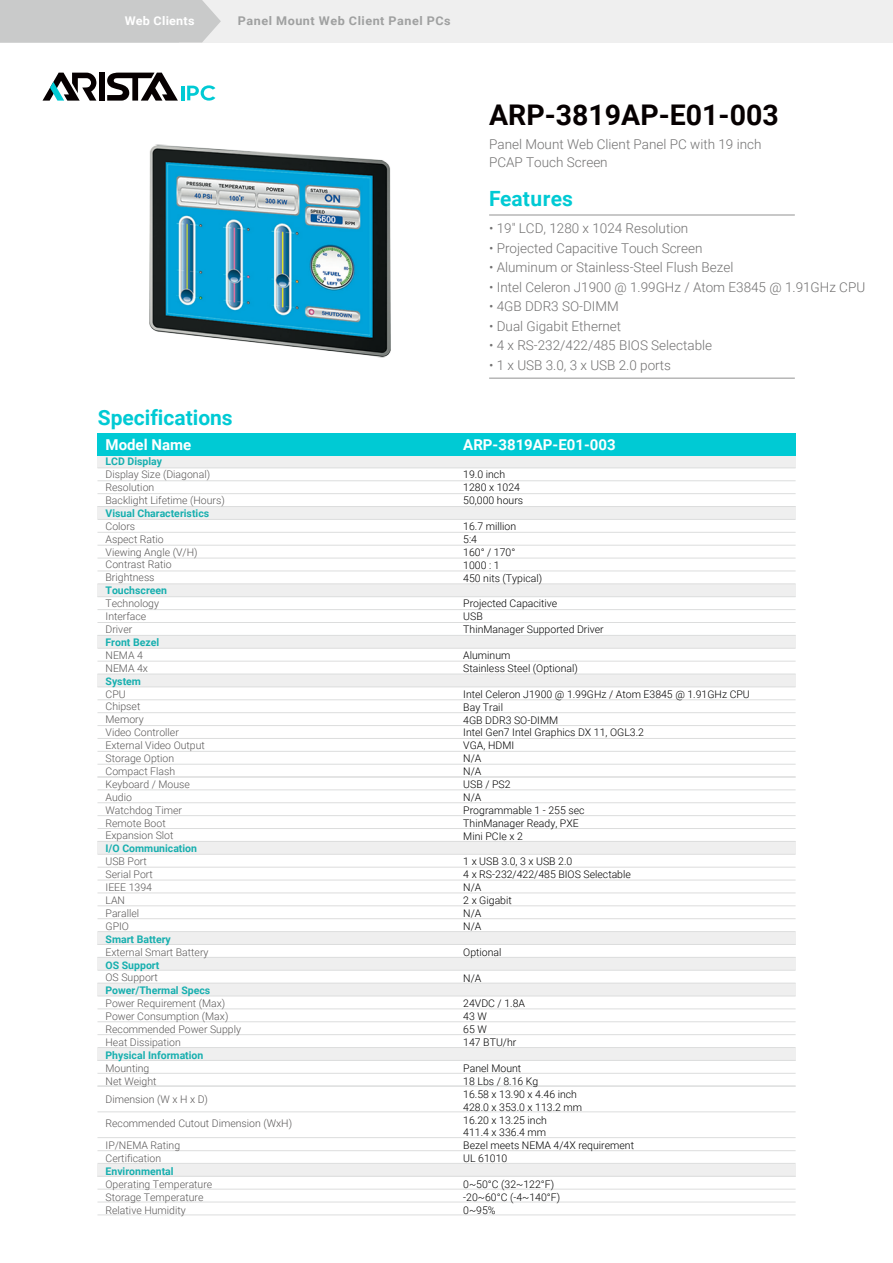
<style>
.page{position:relative;width:893px;height:1263px;background:#fff}
.page>*{position:absolute;margin:0;border:0;box-sizing:border-box;transform-origin:0 0}
.t1{font:700 28.5px "Roboto";color:#060001}
.t2{font:700 21px "Roboto";color:#00cad4}
.t3{font:700 15px "Roboto";color:#fff}
.t4{font:300 13.5px/18px "Roboto";color:#727171}
.t5{font:700 12px "Roboto";letter-spacing:.04em;color:#9fa0a0;scale:1.05 1}
.t6{font:700 12px "Roboto";letter-spacing:.02em;color:#fff;scale:1.05 1}
.t7{font:300 10.5px/12.9px "Roboto";color:#000}
.t8{font:300 10.5px/12.9px "Roboto";color:#595757}
.t9{font:700 10.5px "Roboto";color:#17afaf}
</style>
<div class="page">
<hr style="left:489px;top:214px;width:306px;height:2px;background:#9fa0a0">
<hr style="left:489px;top:378px;width:306px;height:1px;background:#9fa0a0">
<div style="left:97px;top:434px;width:699px;height:22px;background:#00cad4"></div>
<div style="left:97px;top:456px;width:699px;height:12px;background:#efefef"></div>
<div style="left:97px;top:506px;width:699px;height:13px;background:#efefef"></div>
<div style="left:97px;top:584px;width:699px;height:13px;background:#efefef"></div>
<div style="left:97px;top:635px;width:699px;height:13px;background:#efefef"></div>
<div style="left:97px;top:674px;width:699px;height:13px;background:#efefef"></div>
<div style="left:97px;top:841px;width:698px;height:13px;background:#efefef"></div>
<div style="left:97px;top:931px;width:699px;height:13px;background:#efefef"></div>
<div style="left:97px;top:957px;width:699px;height:13px;background:#efefef"></div>
<div style="left:97px;top:983px;width:699px;height:13px;background:#efefef"></div>
<div style="left:97px;top:1047px;width:699px;height:13px;background:#efefef"></div>
<div style="left:97px;top:1163px;width:699px;height:13px;background:#efefef"></div>
<hr style="left:97px;top:480px;width:699px;height:1px;background:#dcdddd">
<hr style="left:97px;top:493px;width:699px;height:1px;background:#dcdddd">
<hr style="left:97px;top:467px;width:699px;height:1px;background:#dcdddd">
<hr style="left:97px;top:506px;width:699px;height:1px;background:#dcdddd">
<hr style="left:97px;top:519px;width:699px;height:1px;background:#dcdddd">
<hr style="left:97px;top:532px;width:699px;height:1px;background:#dcdddd">
<hr style="left:97px;top:545px;width:699px;height:1px;background:#dcdddd">
<hr style="left:97px;top:558px;width:699px;height:1px;background:#dcdddd">
<hr style="left:97px;top:571px;width:699px;height:1px;background:#dcdddd">
<hr style="left:97px;top:583px;width:699px;height:1px;background:#dcdddd">
<hr style="left:97px;top:596px;width:699px;height:1px;background:#dcdddd">
<hr style="left:97px;top:609px;width:699px;height:1px;background:#dcdddd">
<hr style="left:97px;top:622px;width:699px;height:1px;background:#dcdddd">
<hr style="left:97px;top:635px;width:699px;height:1px;background:#dcdddd">
<hr style="left:97px;top:648px;width:699px;height:1px;background:#dcdddd">
<hr style="left:97px;top:661px;width:699px;height:1px;background:#dcdddd">
<hr style="left:97px;top:674px;width:699px;height:1px;background:#dcdddd">
<hr style="left:97px;top:686px;width:699px;height:1px;background:#dcdddd">
<hr style="left:97px;top:699px;width:699px;height:1px;background:#dcdddd">
<hr style="left:97px;top:712px;width:699px;height:1px;background:#dcdddd">
<hr style="left:97px;top:725px;width:699px;height:1px;background:#dcdddd">
<hr style="left:97px;top:738px;width:699px;height:1px;background:#dcdddd">
<hr style="left:97px;top:751px;width:699px;height:1px;background:#dcdddd">
<hr style="left:97px;top:764px;width:699px;height:1px;background:#dcdddd">
<hr style="left:97px;top:789px;width:699px;height:1px;background:#dcdddd">
<hr style="left:97px;top:802px;width:699px;height:1px;background:#dcdddd">
<hr style="left:97px;top:777px;width:699px;height:1px;background:#dcdddd">
<hr style="left:97px;top:815px;width:699px;height:1px;background:#dcdddd">
<hr style="left:97px;top:828px;width:699px;height:1px;background:#dcdddd">
<hr style="left:97px;top:841px;width:699px;height:1px;background:#dcdddd">
<hr style="left:97px;top:854px;width:699px;height:1px;background:#dcdddd">
<hr style="left:97px;top:867px;width:699px;height:1px;background:#dcdddd">
<hr style="left:97px;top:880px;width:699px;height:1px;background:#dcdddd">
<hr style="left:97px;top:892px;width:699px;height:1px;background:#dcdddd">
<hr style="left:97px;top:905px;width:699px;height:1px;background:#dcdddd">
<hr style="left:97px;top:918px;width:699px;height:1px;background:#dcdddd">
<hr style="left:97px;top:931px;width:699px;height:1px;background:#dcdddd">
<hr style="left:97px;top:944px;width:699px;height:1px;background:#dcdddd">
<hr style="left:97px;top:957px;width:699px;height:1px;background:#dcdddd">
<hr style="left:97px;top:970px;width:699px;height:1px;background:#dcdddd">
<hr style="left:97px;top:983px;width:699px;height:1px;background:#dcdddd">
<hr style="left:97px;top:996px;width:699px;height:1px;background:#dcdddd">
<hr style="left:97px;top:1008px;width:699px;height:1px;background:#dcdddd">
<hr style="left:97px;top:1021px;width:699px;height:1px;background:#dcdddd">
<hr style="left:97px;top:1034px;width:699px;height:1px;background:#dcdddd">
<hr style="left:97px;top:1047px;width:699px;height:1px;background:#dcdddd">
<hr style="left:97px;top:1060px;width:699px;height:1px;background:#dcdddd">
<hr style="left:97px;top:1073px;width:699px;height:1px;background:#dcdddd">
<hr style="left:97px;top:1111px;width:699px;height:1px;background:#dcdddd">
<hr style="left:97px;top:1086px;width:699px;height:1px;background:#dcdddd">
<hr style="left:97px;top:1137px;width:699px;height:1px;background:#dcdddd">
<hr style="left:97px;top:1163px;width:699px;height:1px;background:#dcdddd">
<hr style="left:97px;top:1176px;width:699px;height:1px;background:#dcdddd">
<hr style="left:97px;top:1150px;width:699px;height:1px;background:#dcdddd">
<hr style="left:97px;top:1189px;width:699px;height:1px;background:#dcdddd">
<hr style="left:97px;top:1202px;width:699px;height:1px;background:#dcdddd">
<hr style="left:97px;top:1214px;width:699px;height:1px;background:#dcdddd">
<img style="left:149px;top:144px;width:242px;height:214px">
<div style="left:99px;top:73px;width:6px;height:28px;background:#060001"></div>
<svg style="left:43px;top:73px;width:53px;height:28px"></svg>
<svg style="left:107px;top:73px;width:71px;height:28px"></svg>
<hr style="left:181px;top:86px;width:3px;height:14px;background:#00cad4">
<svg style="left:187px;top:85px;width:28px;height:16px"></svg>
<div style="left:179px;top:0;width:714px;height:43px;background:#efefef"></div>
<div style="left:0;top:0;width:221px;height:43px;background:#c9caca"></div>
<p class="t6" style="left:125px;top:12px;width:68px">Web Clients</p>
<p class="t5" style="left:238px;top:12px;width:204px">Panel Mount Web Client Panel PCs</p>
<h1 class="t1" style="left:489px;top:95px;width:291px">ARP-3819AP-E01-003</h1>
<p class="t4" style="left:489px;top:135px;width:274px">Panel Mount Web Client Panel PC with 19 inch<br>PCAP Touch Screen</p>
<h2 class="t2" style="left:489px;top:184px;width:85px">Features</h2>
<p class="t4" style="left:489px;top:219px;width:201px">• 19" LCD, 1280 x 1024 Resolution</p>
<p class="t4" style="left:489px;top:238px;width:215px">• Projected Capacitive Touch Screen</p>
<p class="t4" style="left:489px;top:258px;width:246px">• Aluminum or Stainless-Steel Flush Bezel</p>
<p class="t4" style="left:489px;top:277px;width:378px">• Intel Celeron J1900 @ 1.99GHz / Atom E3845 @ 1.91GHz CPU</p>
<p class="t4" style="left:489px;top:297px;width:131px">• 4GB DDR3 SO-DIMM</p>
<p class="t4" style="left:489px;top:316px;width:134px">• Dual Gigabit Ethernet</p>
<p class="t4" style="left:489px;top:336px;width:225px">• 4 x RS-232/422/485 BIOS Selectable</p>
<p class="t4" style="left:489px;top:355px;width:183px">• 1 x USB 3.0, 3 x USB 2.0 ports</p>
<h2 class="t2" style="left:98px;top:403px;width:136px">Specifications</h2>
<h3 class="t3" style="left:106px;top:434px;width:87px">Model Name</h3>
<h3 class="t3" style="left:463px;top:434px;width:154px">ARP-3819AP-E01-003</h3>
<p class="t9" style="left:106px;top:454px;width:58px">LCD Display</p>
<p class="t8" style="left:106px;top:467px;width:121px">Display Size (Diagonal)<br>Resolution<br>Backlight Lifetime (Hours)</p>
<p class="t9" style="left:106px;top:506px;width:105px">Visual Characteristics</p>
<p class="t8" style="left:106px;top:519px;width:93px">Colors<br>Aspect Ratio<br>Viewing Angle (V/H)<br>Contrast Ratio<br>Brightness</p>
<p class="t9" style="left:106px;top:583px;width:63px">Touchscreen</p>
<p class="t8" style="left:106px;top:597px;width:55px">Technology<br>Interface<br>Driver</p>
<p class="t9" style="left:106px;top:635px;width:55px">Front Bezel</p>
<p class="t8" style="left:106px;top:648px;width:44px">NEMA 4<br>NEMA 4x</p>
<p class="t9" style="left:106px;top:673px;width:37px">System</p>
<p class="t8" style="left:106px;top:687px;width:101px">CPU<br>Chipset<br>Memory<br>Video Controller<br>External Video Output<br>Storage Option<br>Compact Flash<br>Keyboard / Mouse<br>Audio<br>Watchdog Timer<br>Remote Boot<br>Expansion Slot</p>
<p class="t9" style="left:106px;top:841px;width:93px">I/O Communication</p>
<p class="t8" style="left:106px;top:855px;width:49px">USB Port<br>Serial Port<br>IEEE 1394<br>LAN<br>Parallel<br>GPIO</p>
<p class="t9" style="left:106px;top:932px;width:67px">Smart Battery</p>
<p class="t8" style="left:106px;top:945px;width:104px">External Smart Battery</p>
<p class="t9" style="left:106px;top:957px;width:55px">OS Support</p>
<p class="t8" style="left:106px;top:971px;width:54px">OS Support</p>
<p class="t9" style="left:106px;top:983px;width:106px">Power/Thermal Specs</p>
<p class="t8" style="left:106px;top:997px;width:137px">Power Requirement (Max)<br>Power Consumption (Max)<br>Recommended Power Supply<br>Heat Dissipation</p>
<p class="t9" style="left:106px;top:1048px;width:99px">Physical Information</p>
<p class="t8" style="left:106px;top:1061px;width:52px">Mounting<br>Net Weight</p>
<p class="t7" style="left:463px;top:468px;width:61px">19.0 inch<br>1280 x 1024<br>50,000 hours</p>
<p class="t7" style="left:463px;top:519px;width:80px">16.7 million<br>5:4<br>160° / 170°<br>1000 : 1<br>450 nits (Typical)</p>
<p class="t7" style="left:463px;top:597px;width:142px">Projected Capacitive<br>USB<br>ThinManager Supported Driver</p>
<p class="t7" style="left:463px;top:648px;width:116px">Aluminum<br>Stainless Steel (Optional)</p>
<p class="t7" style="left:463px;top:687px;width:288px">Intel Celeron J1900 @ 1.99GHz / Atom E3845 @ 1.91GHz CPU<br>Bay Trail<br>4GB DDR3 SO-DIMM<br>Intel Gen7 Intel Graphics DX 11, OGL3.2<br>VGA, HDMI<br>N/A<br>N/A<br>USB / PS2<br>N/A<br>Programmable 1 - 255 sec<br>ThinManager Ready, PXE<br>Mini PCIe x 2</p>
<p class="t7" style="left:463px;top:855px;width:169px">1 x USB 3.0, 3 x USB 2.0<br>4 x RS-232/422/485 BIOS Selectable<br>N/A<br>2 x Gigabit<br>N/A<br>N/A</p>
<p class="t7" style="left:463px;top:945px;width:40px">Optional</p>
<p class="t7" style="left:463px;top:971px;width:20px">N/A</p>
<p class="t7" style="left:463px;top:997px;width:63px">24VDC / 1.8A<br>43 W<br>65 W<br>147 BTU/hr</p>
<p class="t7" style="left:463px;top:1061px;width:172px">Panel Mount<br>18 Lbs / 8.16 Kg<br>16.58 x 13.90 x 4.46 inch<br>428.0 x 353.0 x 113.2 mm<br>16.20 x 13.25 inch<br>411.4 x 336.4 mm<br>Bezel meets NEMA 4/4X requirement<br>UL 61010</p>
<p class="t7" style="left:463px;top:1177px;width:98px">0~50°C (32~122°F) -20~60°C (-4~140°F)<br>0~95%</p>
<p class="t8" style="left:106px;top:1092px;width:104px">Dimension (W x H x D)</p>
<p class="t8" style="left:106px;top:1116px;width:188px">Recommended Cutout Dimension (WxH)</p>
<p class="t8" style="left:106px;top:1138px;width:76px">IP/NEMA Rating<br>Certification</p>
<p class="t9" style="left:106px;top:1164px;width:70px">Environmental</p>
<p class="t8" style="left:106px;top:1177px;width:108px">Operating Temperature<br>Storage Temperature<br>Relative Humidity</p>
</div>
